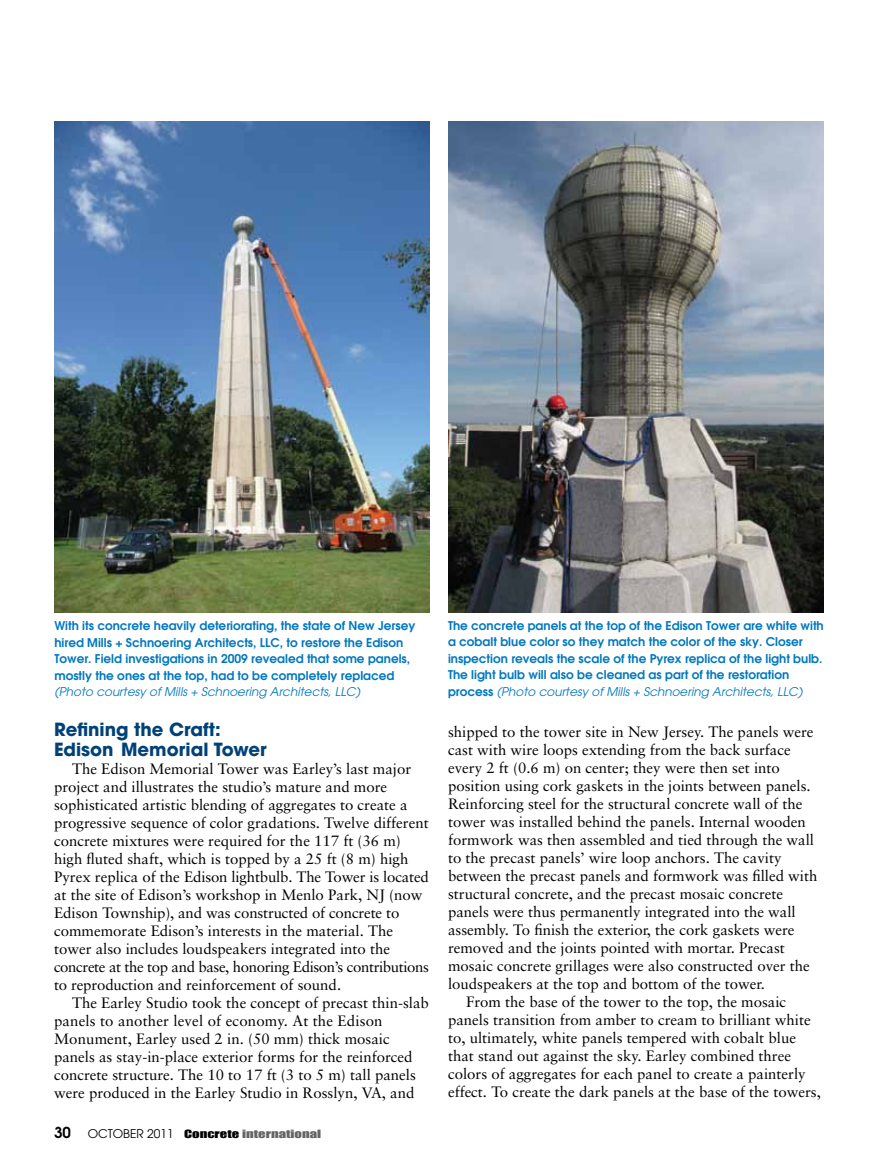
<style>
.page{position:relative;width:878px;height:1175px;background:#fff}
.page>*{position:absolute;margin:0;border:0;box-sizing:border-box;transform-origin:0 0}
.t1{font:700 18px/19.5px "Avant Garde";color:#004278}
.t2{font:15px/18px "Sabon";color:#000}
.t3{font:600 12px/16.5px "Avant Garde";color:#0078bf}
.t4{font:italic 12px "Avant Garde";color:#0078bf}
.t5{font:10.5px "Impact";color:#636466;scale:1.4 1}
.s1{font-family:"Avant Garde";font-weight:600;font-size:15px;color:#000}
.s2{font-family:"Avant Garde";font-size:12px;color:#000}
.s3{color:#000}
.s4{font-weight:400;font-style:italic}
</style>
<div class="page">
<img style="left:54px;top:122px;width:376px;height:490px">
<img style="left:448px;top:122px;width:376px;height:490px">
<p class="t3" style="left:54px;top:617px;width:362px">With its concrete heavily deteriorating, the state of New Jersey hired Mills + Schnoering Architects, LLC, to restore the Edison Tower. Field investigations in 2009 revealed that some panels, mostly the ones at the top, had to be completely replaced</p>
<p class="t4" style="left:54px;top:685px;width:307px">(Photo courtesy of Mills + Schnoering Architects, LLC)</p>
<p class="t1" style="left:54px;top:720px;width:214px">Refining the Craft:<br>Edison Memorial Tower</p>
<p class="t2" style="left:54px;top:759px;width:376px;text-indent:18px">The Edison Memorial Tower was Earley’s last major project and illustrates the studio’s mature and more sophisticated artistic blending of aggregates to create a progressive sequence of color gradations. Twelve different concrete mixtures were required for the 117 ft (36 m) high fluted shaft, which is topped by a 25 ft (8 m) high Pyrex replica of the Edison lightbulb. The Tower is located at the site of Edison’s workshop in Menlo Park, NJ (now Edison Township), and was constructed of concrete to commemorate Edison’s interests in the material. The tower also includes loudspeakers integrated into the concrete at the top and base, honoring Edison’s contributions to reproduction and reinforcement of sound.</p>
<p class="t2" style="left:54px;top:993px;width:376px;text-indent:18px">The Earley Studio took the concept of precast thin-slab panels to another level of economy. At the Edison Monument, Earley used 2 in. (50 mm) thick mosaic panels as stay-in-place exterior forms for the reinforced concrete structure. The 10 to 17 ft (3 to 5 m) tall panels were produced in the Earley Studio in Rosslyn, VA, and</p>
<p class="t5" style="left:54px;top:1125px;width:192px"><span class="s1">30</span> <span class="s2">OCTOBER 2011</span> <span class="s3">Concrete</span> international</p>
<p class="t3" style="left:448px;top:617px;width:377px">The concrete panels at the top of the Edison Tower are white with a cobalt blue color so they match the color of the sky. Closer inspection reveals the scale of the Pyrex replica of the light bulb.<br>The light bulb will also be cleaned as part of the restoration process <span class="s4">(Photo courtesy of Mills + Schnoering Architects, LLC)</span></p>
<p class="t2" style="left:448px;top:722px;width:367px">shipped to the tower site in New Jersey. The panels were</p>
<p class="t2" style="left:448px;top:740px;width:344px">cast with wire loops extending from the back surface</p>
<p class="t2" style="left:448px;top:758px;width:333px">every 2 ft (0.6 m) on center; they were then set into</p>
<p class="t2" style="left:448px;top:776px;width:364px">position using cork gaskets in the joints between panels.</p>
<p class="t2" style="left:448px;top:794px;width:356px">Reinforcing steel for the structural concrete wall of the</p>
<p class="t2" style="left:448px;top:812px;width:359px">tower was installed behind the panels. Internal wooden</p>
<p class="t2" style="left:448px;top:830px;width:367px">formwork was then assembled and tied through the wall</p>
<p class="t2" style="left:448px;top:848px;width:335px">to the precast panels’ wire loop anchors. The cavity</p>
<p class="t2" style="left:448px;top:866px;width:371px">between the precast panels and formwork was filled with</p>
<p class="t2" style="left:448px;top:884px;width:336px">structural concrete, and the precast mosaic concrete</p>
<p class="t2" style="left:448px;top:902px;width:349px">panels were thus permanently integrated into the wall</p>
<p class="t2" style="left:448px;top:920px;width:348px">assembly. To finish the exterior, the cork gaskets were</p>
<p class="t2" style="left:448px;top:938px;width:338px">removed and the joints pointed with mortar. Precast</p>
<p class="t2" style="left:448px;top:956px;width:363px">mosaic concrete grillages were also constructed over the</p>
<p class="t2" style="left:448px;top:974px;width:318px">loudspeakers at the top and bottom of the tower.</p>
<p class="t2" style="left:466px;top:992px;width:322px">From the base of the tower to the top, the mosaic</p>
<p class="t2" style="left:448px;top:1010px;width:364px">panels transition from amber to cream to brilliant white</p>
<p class="t2" style="left:448px;top:1028px;width:349px">to, ultimately, white panels tempered with cobalt blue</p>
<p class="t2" style="left:448px;top:1046px;width:344px">that stand out against the sky. Earley combined three</p>
<p class="t2" style="left:448px;top:1064px;width:359px">colors of aggregates for each panel to create a painterly</p>
<p class="t2" style="left:448px;top:1082px;width:374px">effect. To create the dark panels at the base of the towers,</p>
</div>
